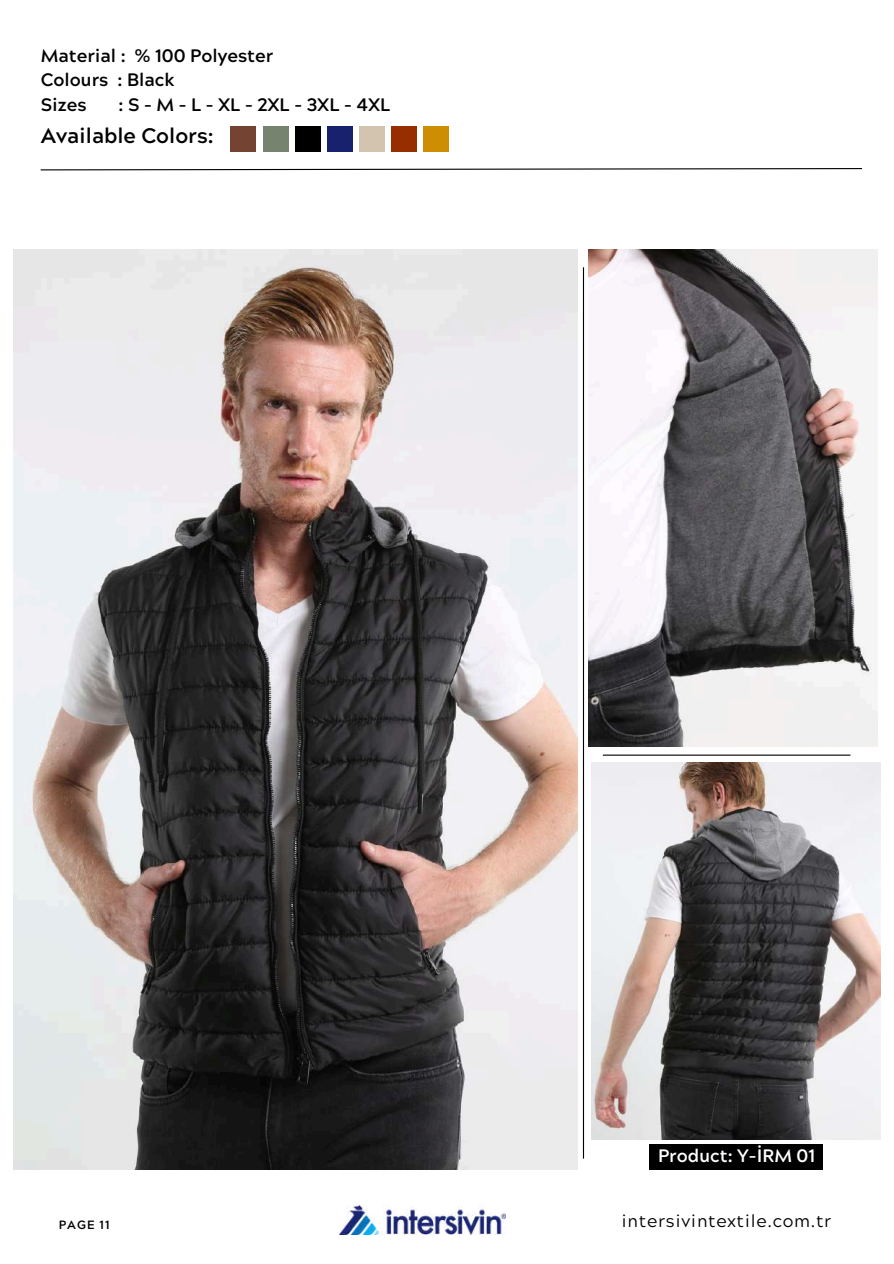
<style>
.page{position:relative;width:894px;height:1264px;background:#fff}
.page>*{position:absolute;margin:0;border:0;box-sizing:border-box;transform-origin:0 0}
.t1{font:700 21px "Acherus Grotesque";color:#000}
.t2{font:700 18px/24.8px "Acherus Grotesque";color:#000}
.t3{font:700 18px "Acherus Grotesque";color:#fff}
.t4{font:17.25px "Acherus Grotesque";letter-spacing:.04em;color:#000}
.t5{font:700 12px "Acherus Grotesque";letter-spacing:.08em;color:#000}
</style>
<div class="page">
<div style="left:649px;top:1143px;width:173px;height:26px;background:#000"></div>
<svg style="left:40px;top:168px;width:822px;height:3px"></svg>
<img style="left:13px;top:249px;width:564px;height:920px">
<img style="left:588px;top:249px;width:289px;height:497px">
<img style="left:591px;top:762px;width:289px;height:377px">
<img style="left:340px;top:1205px;width:165px;height:28px">
<hr style="left:582px;top:267px;width:2px;height:891px;background:#000">
<hr style="left:602px;top:754px;width:248px;height:1px;background:#000">
<div style="left:231px;top:126px;width:25px;height:26px;background:#754331"></div>
<div style="left:263px;top:126px;width:25px;height:26px;background:#76846f"></div>
<div style="left:295px;top:126px;width:25px;height:26px;background:#000"></div>
<div style="left:327px;top:126px;width:25px;height:26px;background:#18216d"></div>
<div style="left:359px;top:126px;width:25px;height:26px;background:#d2c4af"></div>
<div style="left:391px;top:126px;width:26px;height:26px;background:#962e00"></div>
<div style="left:423px;top:126px;width:26px;height:26px;background:#cd8e03"></div>
<p class="t2" style="left:41px;top:45px;width:234px">Material : % 100 Polyester<br>Colours : Black<br>Sizes</p>
<p class="t2" style="left:118px;top:95px;width:273px">:S-M-L-XL-2XL-3XL-4XL</p>
<p class="t1" style="left:41px;top:127px;width:174px">Available Colors:</p>
<p class="t3" style="left:658px;top:1148px;width:159px">Product: Y-İRM 01</p>
<p class="t5" style="left:59px;top:1220px;width:52px">PAGE 11</p>
<p class="t4" style="left:621px;top:1213px;width:211px">intersivintextile.com.tr</p>
</div>
